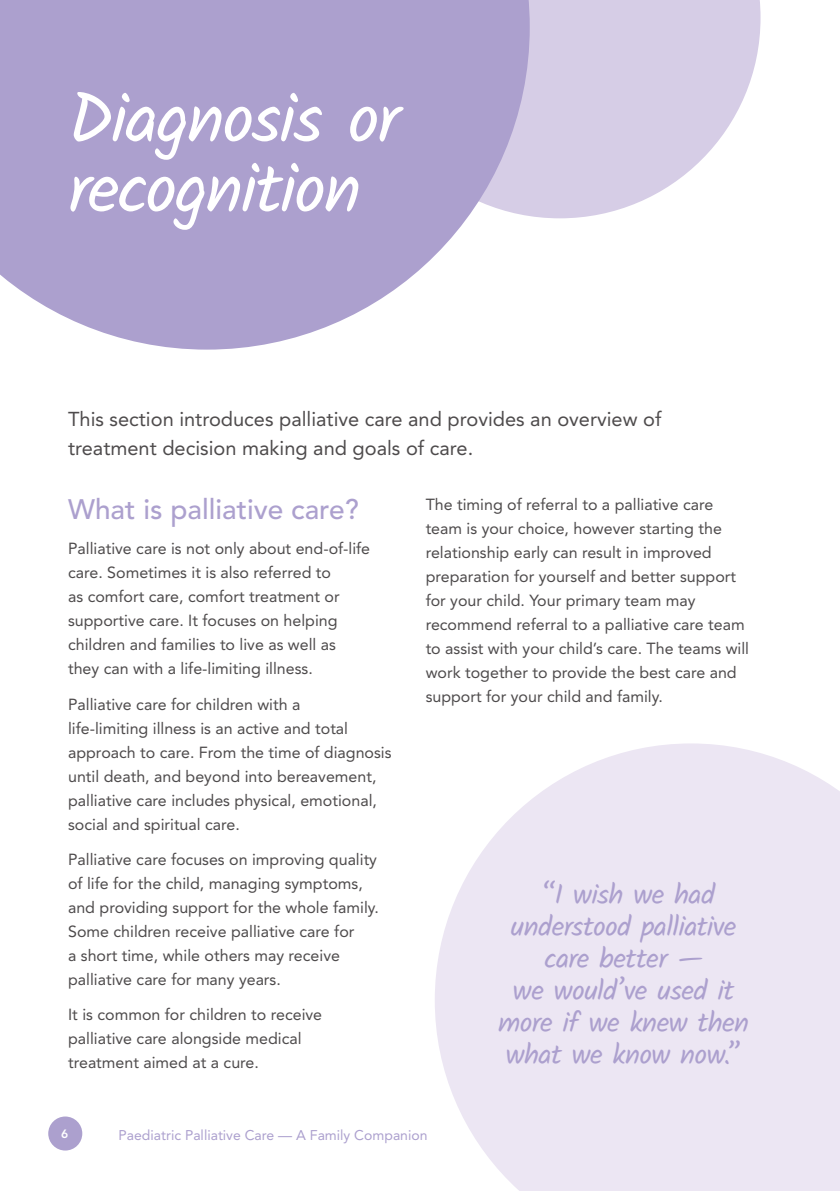
<style>
.page{position:relative;width:840px;height:1191px;background:#fff}
.page>*{position:absolute;margin:0;border:0;box-sizing:border-box;transform-origin:0 0}
.t1{font:70px/70px "Kalam";letter-spacing:-.035em;color:#fff}
.t2{font:28px/32px "Kalam";letter-spacing:-.02em;color:#aca0ce;text-align:center}
.t3{font:500 28px "Avenir LT Std";color:#aca0ce}
.t4{font:20px/28.8px "Avenir LT Std";color:#4e4b4c}
.t5{font:16px/24px "Avenir LT Std";color:#4e4b4c}
.t6{font:14px "Avenir LT Std";color:#aca0ce}
.t7{font:800 12px "Avenir LT Std";color:#fff}
</style>
<div class="page">
<svg style="left:435px;top:743px;width:404px;height:448px;background:#eee8f4"></svg>
<svg style="left:529px;top:0;width:231px;height:218px;fill:#d6cde6"></svg>
<svg style="left:0;top:0;width:529px;height:349px;background:#b6acd4"></svg>
<div style="left:48px;top:1116px;width:34px;height:34px;background:#aca0ce;border-radius:50%"></div>
<h1 class="t1" style="left:68px;top:88px;width:333px">Diagnosis or recognition</h1>
<p class="t4" style="left:68px;top:405px;width:594px">This section introduces palliative care and provides an overview of treatment decision making and goals of care.</p>
<h2 class="t3" style="left:68px;top:493px;width:292px">What is palliative care?</h2>
<p class="t5" style="left:68px;top:537px;width:303px">Palliative care is not only about end-of-life care. Sometimes it is also referred to<br>as comfort care, comfort treatment or supportive care. It focuses on helping children and families to live as well as they can with a life-limiting illness.</p>
<p class="t5" style="left:68px;top:692px;width:325px">Palliative care for children with a<br>life-limiting illness is an active and total approach to care. From the time of diagnosis until death, and beyond into bereavement, palliative care includes physical, emotional, social and spiritual care.</p>
<p class="t5" style="left:68px;top:847px;width:312px">Palliative care focuses on improving quality of life for the child, managing symptoms, and providing support for the whole family.<br>Some children receive palliative care for<br>a short time, while others may receive palliative care for many years.</p>
<p class="t5" style="left:68px;top:1003px;width:255px">It is common for children to receive palliative care alongside medical treatment aimed at a cure.</p>
<p class="t5" style="left:425px;top:492px;width:325px">The timing of referral to a palliative care team is your choice, however starting the relationship early can result in improved preparation for yourself and better support for your child. Your primary team may recommend referral to a palliative care team to assist with your child’s care. The teams will work together to provide the best care and support for your child and family.</p>
<h2 class="t2" style="left:498px;top:879px;width:252px">“I wish we had understood palliative care better —<br>we would’ve used it more if we knew then what we know now.”</h2>
<p class="t7" style="left:61px;top:1126px;width:9px">6</p>
<p class="t6" style="left:118px;top:1126px;width:310px">Paediatric Palliative Care — A Family Companion</p>
</div>
